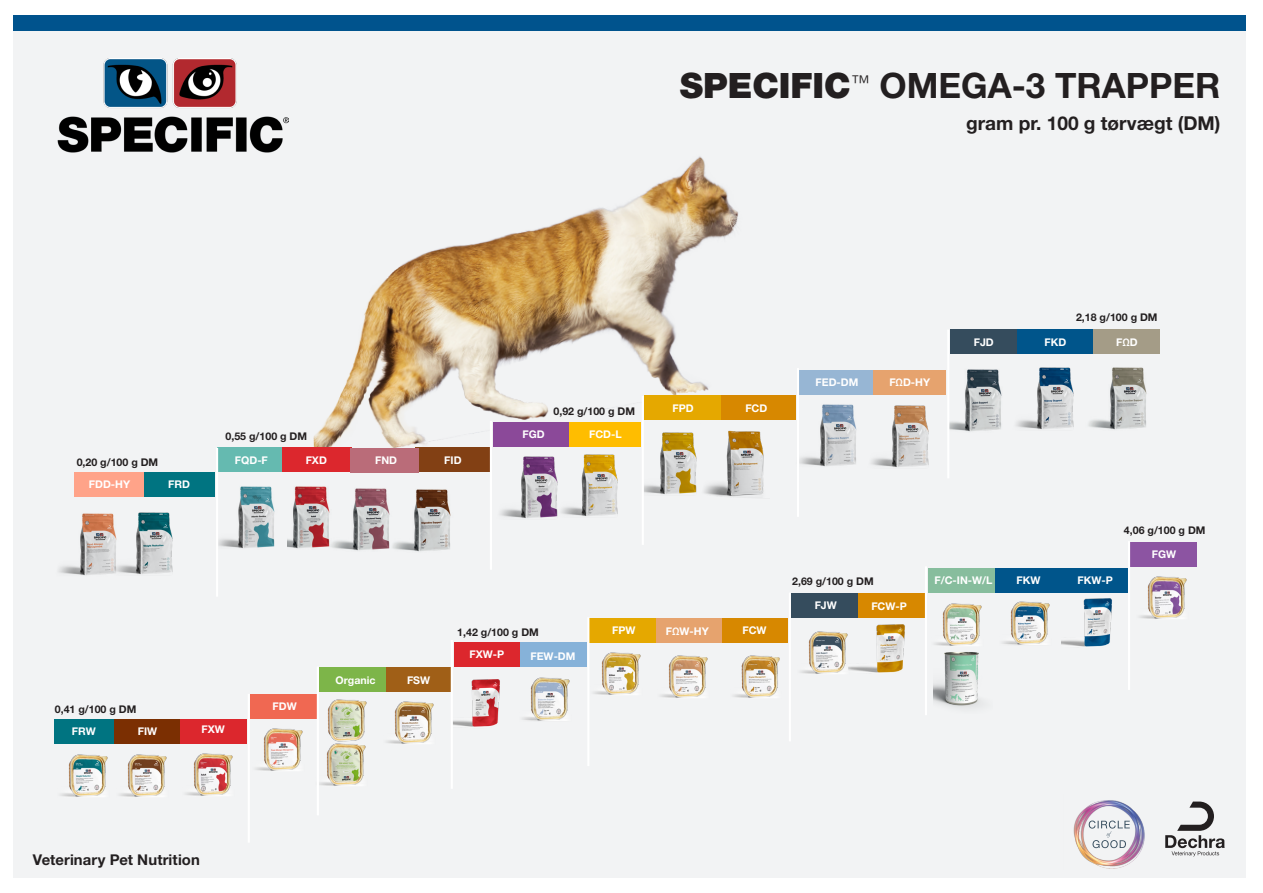
<style>
.page{position:relative;width:1263px;height:893px;background:#fff}
.page>*{position:absolute;margin:0;border:0;box-sizing:border-box;transform-origin:0 0}
.t1{font:700 34.95px "Helvetica Neue LT Std";color:#231f20}
.t2{font:700 19.05px "Helvetica Neue LT Std";color:#231f20}
.t3{font:700 14.85px "Helvetica Neue LT Std";letter-spacing:.005em;color:#231f20}
.t4{font:700 10.65px "Helvetica Neue LT Std";color:#fff}
.t5{font:700 10.65px "Helvetica Neue LT Std";color:#231f20}
.s1{font-weight:900}
</style>
<div class="page">
<div style="left:14px;top:21px;width:1232px;height:857px;background:#f2f3f4"></div>
<svg style="left:1165px;top:801px;width:60px;height:55px"></svg>
<img style="left:57px;top:58px;width:231px;height:95px">
<img style="left:306px;top:156px;width:433px;height:317px">
<img style="left:1073px;top:800px;width:72px;height:69px">
<svg style="left:1089px;top:820px;width:41px;height:28px"></svg>
<img style="left:701px;top:423px;width:63px;height:74px">
<img style="left:1016px;top:367px;width:58px;height:62px">
<img style="left:644px;top:426px;width:61px;height:70px">
<img style="left:397px;top:489px;width:54px;height:63px">
<img style="left:496px;top:451px;width:61px;height:67px">
<img style="left:1088px;top:367px;width:59px;height:63px">
<img style="left:949px;top:369px;width:53px;height:63px">
<img style="left:871px;top:405px;width:58px;height:62px">
<img style="left:58px;top:513px;width:54px;height:63px">
<img style="left:112px;top:512px;width:61px;height:62px">
<div style="left:644px;top:395px;width:77px;height:25px;background:#e5a800"></div>
<div style="left:416px;top:448px;width:74px;height:24px;background:#824014"></div>
<div style="left:493px;top:422px;width:78px;height:24px;background:#8b4999"></div>
<div style="left:721px;top:395px;width:74px;height:25px;background:#d78800"></div>
<div style="left:1018px;top:330px;width:76px;height:24px;background:#00558b"></div>
<div style="left:74px;top:472px;width:71px;height:25px;background:#ffa389"></div>
<div style="left:217px;top:448px;width:66px;height:24px;background:#65bab0"></div>
<div style="left:873px;top:370px;width:73px;height:24px;background:#e6a36e"></div>
<div style="left:1093px;top:330px;width:67px;height:24px;background:#a49c87"></div>
<div style="left:950px;top:330px;width:67px;height:24px;background:#354c5d"></div>
<div style="left:798px;top:370px;width:74px;height:25px;background:#97b6d4"></div>
<img style="left:218px;top:486px;width:57px;height:63px">
<img style="left:795px;top:399px;width:62px;height:68px">
<img style="left:287px;top:486px;width:41px;height:63px">
<img style="left:557px;top:449px;width:69px;height:67px">
<img style="left:328px;top:488px;width:69px;height:63px">
<div style="left:283px;top:448px;width:69px;height:24px;background:#dc272d"></div>
<div style="left:570px;top:422px;width:71px;height:24px;background:#ffbd00"></div>
<div style="left:351px;top:448px;width:68px;height:24px;background:#ba6c79"></div>
<div style="left:145px;top:472px;width:70px;height:25px;background:#007481"></div>
<hr style="left:216px;top:448px;width:2px;height:149px;background:#fff">
<hr style="left:490px;top:421px;width:2px;height:149px;background:#fff">
<hr style="left:642px;top:396px;width:2px;height:149px;background:#fff">
<hr style="left:797px;top:368px;width:2px;height:149px;background:#fff">
<hr style="left:947px;top:330px;width:2px;height:148px;background:#fff">
<div style="left:54px;top:719px;width:61px;height:24px;background:#007481"></div>
<div style="left:1061px;top:568px;width:67px;height:24px;background:#00558b"></div>
<div style="left:721px;top:618px;width:67px;height:24px;background:#d78800"></div>
<div style="left:250px;top:694px;width:67px;height:25px;background:#f06852"></div>
<div style="left:655px;top:618px;width:67px;height:24px;background:#e6a36e"></div>
<div style="left:791px;top:593px;width:67px;height:25px;background:#354c5d"></div>
<div style="left:454px;top:642px;width:67px;height:25px;background:#dc272d"></div>
<div style="left:385px;top:667px;width:66px;height:25px;background:#a05f17"></div>
<div style="left:858px;top:593px;width:66px;height:25px;background:#d78800"></div>
<div style="left:928px;top:568px;width:67px;height:24px;background:#87bd9d"></div>
<div style="left:1130px;top:542px;width:67px;height:25px;background:#8c54a2"></div>
<div style="left:995px;top:568px;width:67px;height:24px;background:#00558b"></div>
<div style="left:589px;top:618px;width:67px;height:24px;background:#e5a800"></div>
<div style="left:115px;top:719px;width:66px;height:24px;background:#7b2f02"></div>
<img style="left:857px;top:624px;width:48px;height:49px">
<img style="left:1061px;top:598px;width:51px;height:49px">
<img style="left:453px;top:679px;width:47px;height:48px">
<img style="left:1139px;top:576px;width:48px;height:43px">
<img style="left:593px;top:652px;width:48px;height:43px">
<img style="left:733px;top:655px;width:47px;height:43px">
<img style="left:255px;top:728px;width:48px;height:43px">
<img style="left:119px;top:754px;width:48px;height:43px">
<img style="left:800px;top:631px;width:57px;height:43px">
<img style="left:1002px;top:601px;width:48px;height:44px">
<img style="left:660px;top:655px;width:48px;height:43px">
<img style="left:60px;top:754px;width:48px;height:43px">
<img style="left:386px;top:701px;width:48px;height:43px">
<img style="left:942px;top:603px;width:40px;height:34px">
<div style="left:319px;top:667px;width:66px;height:25px;background:#7db549"></div>
<div style="left:520px;top:642px;width:66px;height:25px;background:#86b2d9"></div>
<div style="left:180px;top:719px;width:66px;height:24px;background:#dc272d"></div>
<img style="left:522px;top:677px;width:48px;height:44px">
<img style="left:316px;top:694px;width:51px;height:43px">
<img style="left:319px;top:737px;width:47px;height:49px">
<img style="left:185px;top:753px;width:48px;height:43px">
<hr style="left:1128px;top:541px;width:2px;height:149px;background:#fff">
<hr style="left:925px;top:566px;width:2px;height:149px;background:#fff">
<hr style="left:789px;top:593px;width:2px;height:148px;background:#fff">
<hr style="left:587px;top:617px;width:2px;height:149px;background:#fff">
<hr style="left:451px;top:640px;width:2px;height:149px;background:#fff">
<hr style="left:317px;top:666px;width:2px;height:149px;background:#fff">
<hr style="left:248px;top:694px;width:2px;height:149px;background:#fff">
<div style="left:14px;top:15px;width:1232px;height:15px;background:#00538d"></div>
<img style="left:933px;top:637px;width:48px;height:71px">
<p class="t1" style="left:680px;top:64px;width:542px"><span class="s1">SPECIFIC</span><sup>™</sup> OMEGA-3 TRAPPER</p>
<p class="t2" style="left:966px;top:111px;width:256px">gram pr. 100 g tørvægt (DM)</p>
<p class="t5" style="left:1076px;top:311px;width:83px">2,18 g/100 g DM</p>
<p class="t4" style="left:974px;top:335px;width:22px">FJD</p>
<p class="t4" style="left:1116px;top:335px;width:23px">FΩD</p>
<p class="t4" style="left:1044px;top:336px;width:23px">FKD</p>
<p class="t4" style="left:815px;top:376px;width:44px">FED-DM</p>
<p class="t4" style="left:889px;top:375px;width:42px">FΩD-HY</p>
<p class="t5" style="left:553px;top:404px;width:83px">0,92 g/100 g DM</p>
<p class="t4" style="left:672px;top:401px;width:23px">FPD</p>
<p class="t4" style="left:745px;top:401px;width:24px">FCD</p>
<p class="t5" style="left:226px;top:430px;width:83px">0,55 g/100 g DM</p>
<p class="t4" style="left:522px;top:427px;width:24px">FGD</p>
<p class="t4" style="left:589px;top:428px;width:34px">FCD-L</p>
<p class="t5" style="left:77px;top:455px;width:83px">0,20 g/100 g DM</p>
<p class="t4" style="left:235px;top:453px;width:35px">FQD-F</p>
<p class="t4" style="left:306px;top:454px;width:23px">FXD</p>
<p class="t4" style="left:375px;top:454px;width:24px">FND</p>
<p class="t4" style="left:444px;top:453px;width:19px">FID</p>
<p class="t4" style="left:89px;top:478px;width:43px">FDD-HY</p>
<p class="t4" style="left:168px;top:478px;width:23px">FRD</p>
<p class="t5" style="left:1124px;top:524px;width:83px">4,06 g/100 g DM</p>
<p class="t4" style="left:1152px;top:548px;width:26px">FGW</p>
<p class="t5" style="left:792px;top:575px;width:83px">2,69 g/100 g DM</p>
<p class="t4" style="left:934px;top:574px;width:59px">F/C-IN-W/L</p>
<p class="t4" style="left:1016px;top:573px;width:25px">FKW</p>
<p class="t4" style="left:1077px;top:573px;width:37px">FKW-P</p>
<p class="t4" style="left:815px;top:599px;width:24px">FJW</p>
<p class="t4" style="left:871px;top:599px;width:37px">FCW-P</p>
<p class="t5" style="left:457px;top:625px;width:83px">1,42 g/100 g DM</p>
<p class="t4" style="left:612px;top:623px;width:25px">FPW</p>
<p class="t4" style="left:666px;top:624px;width:45px">FΩW-HY</p>
<p class="t4" style="left:742px;top:623px;width:26px">FCW</p>
<p class="t4" style="left:469px;top:648px;width:36px">FXW-P</p>
<p class="t4" style="left:530px;top:649px;width:46px">FEW-DM</p>
<p class="t4" style="left:335px;top:673px;width:42px">Organic</p>
<p class="t4" style="left:407px;top:673px;width:25px">FSW</p>
<p class="t5" style="left:55px;top:702px;width:83px">0,41 g/100 g DM</p>
<p class="t4" style="left:273px;top:700px;width:26px">FDW</p>
<p class="t4" style="left:72px;top:725px;width:26px">FRW</p>
<p class="t4" style="left:138px;top:724px;width:21px">FIW</p>
<p class="t4" style="left:201px;top:723px;width:25px">FXW</p>
<p class="t3" style="left:33px;top:851px;width:168px">Veterinary Pet Nutrition</p>
</div>
